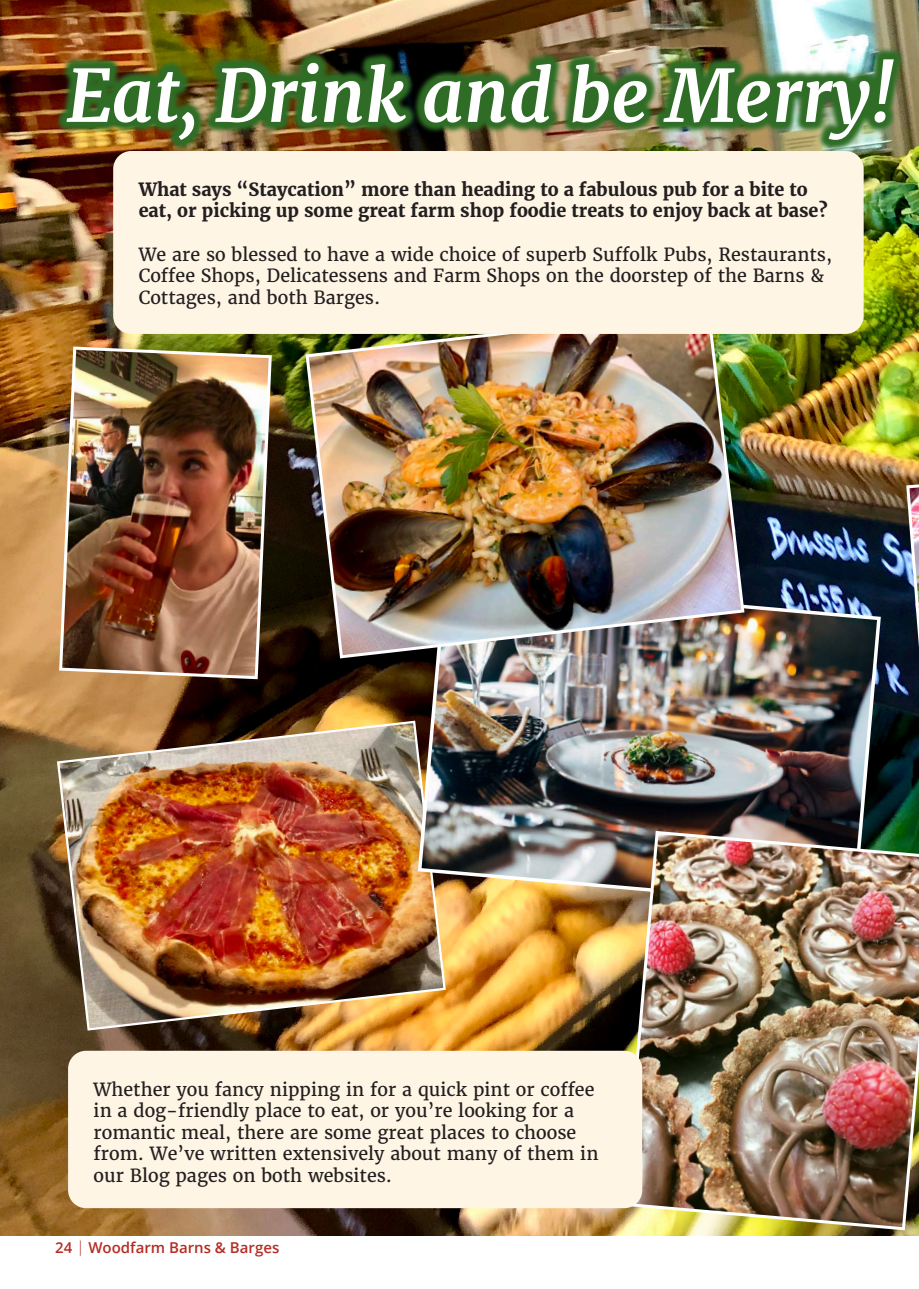
<style>
.page{position:relative;width:919px;height:1289px;background:#fff}
.page>*{position:absolute;margin:0;border:0;box-sizing:border-box;transform-origin:0 0}
.t1{font:italic 700 72px "Merriweather";color:#fff}
.t2{font:18px/21.6px "Merriweather";color:#231f20}
.t3{font:700 18px/21.6px "Merriweather";color:#231f20}
.t4{font:600 15px "Open Sans";color:#b52c24}
.s1{font-weight:300}
</style>
<div class="page">
<img style="left:0;top:0;width:918px;height:1235px">
<img style="left:54px;top:47px;width:851px;height:105px">
<img style="left:56px;top:719px;width:391px;height:312px">
<img style="left:58px;top:345px;width:215px;height:335px">
<img style="left:904px;top:453px;width:14px;height:327px">
<img style="left:416px;top:576px;width:466px;height:335px">
<img style="left:304px;top:334px;width:442px;height:326px">
<img style="left:621px;top:829px;width:297px;height:402px">
<div style="left:68px;top:1050px;width:574px;height:158px;background:#fef5e5;border-radius:18px"></div>
<div style="left:113px;top:151px;width:750px;height:183px;background:#fef5e5;border-radius:18px"></div>
<p class="t1" style="left:67px;top:47px;width:829px">Eat, Drink and be Merry!</p>
<p class="t3" style="left:139px;top:178px;width:690px">What says “Staycation” more than heading to a fabulous pub for a bite to eat, or picking up some great farm shop foodie treats to enjoy back at base?</p>
<p class="t2" style="left:139px;top:243px;width:695px">We are so blessed to have a wide choice of superb Suffolk Pubs, Restaurants,<br>Coffee Shops, Delicatessens and Farm Shops on the doorstep of the Barns &amp;<br>Cottages, and both Barges.</p>
<p class="t2" style="left:94px;top:1078px;width:506px">Whether you fancy nipping in for a quick pint or coffee in a dog-friendly place to eat, or you’re looking for a romantic meal, there are some great places to choose from. We’ve written extensively about many of them in our Blog pages on both websites.</p>
<p class="t4" style="left:55px;top:1237px;width:225px">24 <span class="s1">|</span> Woodfarm Barns &amp; Barges</p>
</div>
